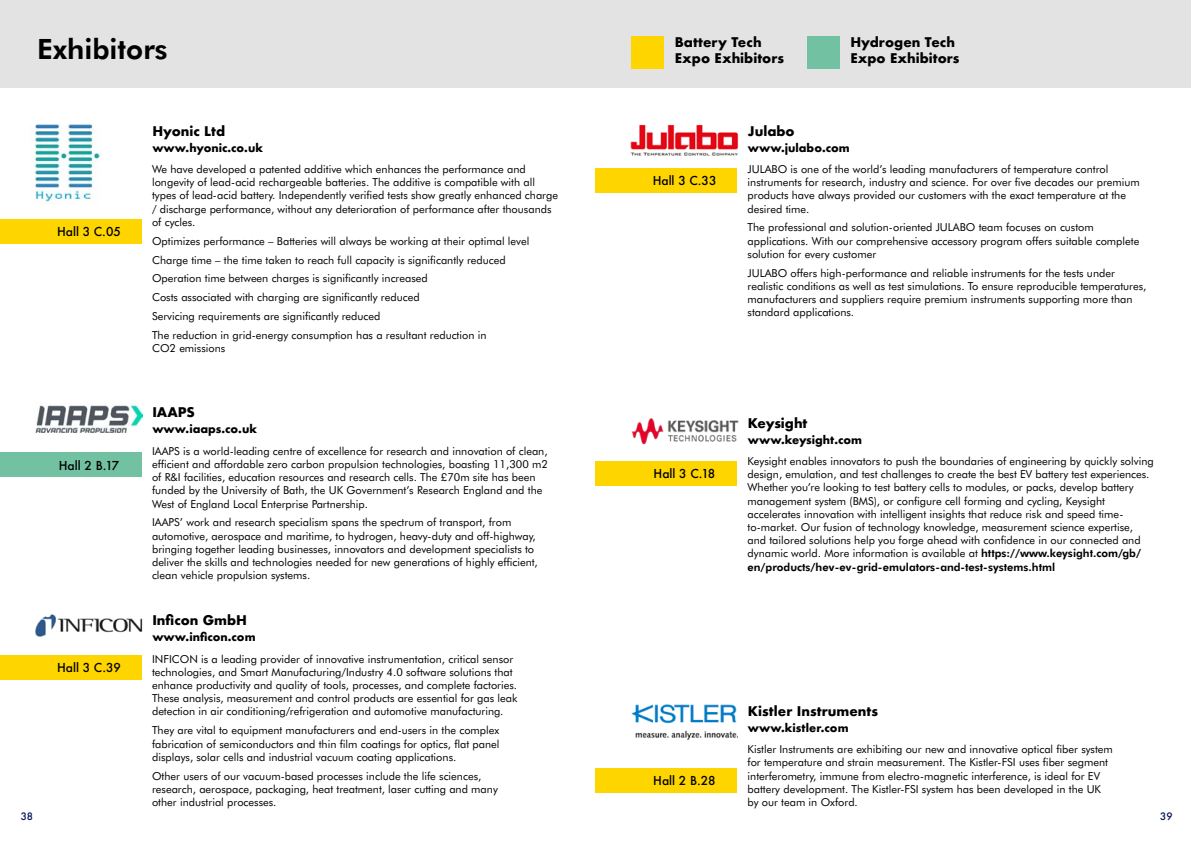
<style>
.page{position:relative;width:1191px;height:842px;background:#fff}
.page>*{position:absolute;margin:0;border:0;box-sizing:border-box;transform-origin:0 0}
.t1{font:700 28px "Futura BT";color:#000}
.t2{font:700 13px/16px "Futura";color:#000}
.t3{font:500 12px "Futura";color:#000}
.t4{font:11px/13.2px "Futura BT";color:#000}
.t5{font:700 11px "Futura";color:#000}
.t6{font:500 10px "Futura";color:#031059}
.s1{font-weight:700}
</style>
<div class="page">
<div style="left:0;top:0;width:1191px;height:88px;background:#e3e3e3"></div>
<div style="left:0;top:452px;width:142px;height:25px;background:#72c1a3"></div>
<img style="left:35px;top:404px;width:107px;height:28px">
<div style="left:0;top:655px;width:142px;height:25px;background:#ffd500"></div>
<img style="left:35px;top:614px;width:108px;height:23px">
<div style="left:595px;top:168px;width:142px;height:25px;background:#ffd500"></div>
<img style="left:630px;top:124px;width:108px;height:32px">
<div style="left:595px;top:461px;width:142px;height:25px;background:#ffd500"></div>
<img style="left:631px;top:418px;width:107px;height:27px">
<div style="left:0;top:219px;width:142px;height:25px;background:#ffd500"></div>
<img style="left:34px;top:125px;width:66px;height:78px">
<div style="left:595px;top:768px;width:142px;height:24px;background:#ffd500"></div>
<img style="left:631px;top:704px;width:107px;height:37px">
<div style="left:631px;top:36px;width:32px;height:32px;background:#ffd500"></div>
<div style="left:807px;top:36px;width:32px;height:32px;background:#72c1a3"></div>
<h1 class="t1" style="left:37px;top:30px;width:132px">Exhibitors</h1>
<p class="t3" style="left:57px;top:223px;width:65px">Hall 3 C.05</p>
<p class="t3" style="left:59px;top:457px;width:62px">Hall 2 B.17</p>
<p class="t3" style="left:57px;top:660px;width:65px">Hall 3 C.39</p>
<p class="t2" style="left:152px;top:123px;width:74px">Hyonic Ltd</p>
<p class="t5" style="left:152px;top:139px;width:112px">www.hyonic.co.uk</p>
<p class="t4" style="left:152px;top:162px;width:407px">We have developed a patented additive which enhances the performance and longevity of lead-acid rechargeable batteries. The additive is compatible with all types of lead-acid battery. Independently verified tests show greatly enhanced charge / discharge performance, without any deterioration of performance after thousands of cycles.</p>
<p class="t4" style="left:152px;top:231px;width:379px;line-height:18.9px">Optimizes performance – Batteries will always be working at their optimal level Charge time – the time taken to reach full capacity is significantly reduced Operation time between charges is significantly increased<br>Costs associated with charging are significantly reduced<br>Servicing requirements are significantly reduced<br>The reduction in grid-energy consumption has a resultant reduction in</p>
<p class="t4" style="left:152px;top:342px;width:75px">CO2 emissions</p>
<p class="t2" style="left:152px;top:404px;width:44px">IAAPS</p>
<p class="t5" style="left:152px;top:421px;width:106px">www.iaaps.co.uk</p>
<p class="t4" style="left:152px;top:444px;width:397px">IAAPS is a world-leading centre of excellence for research and innovation of clean, efficient and affordable zero carbon propulsion technologies, boasting 11,300 m2 of R&amp;I facilities, education resources and research cells. The £70m site has been funded by the University of Bath, the UK Government’s Research England and the West of England Local Enterprise Partnership.</p>
<p class="t4" style="left:152px;top:516px;width:387px">IAAPS’ work and research specialism spans the spectrum of transport, from automotive, aerospace and maritime, to hydrogen, heavy-duty and off-highway, bringing together leading businesses, innovators and development specialists to deliver the skills and technologies needed for new generations of highly efficient, clean vehicle propulsion systems.</p>
<p class="t2" style="left:152px;top:612px;width:96px">Inficon GmbH</p>
<p class="t5" style="left:152px;top:629px;width:105px">www.inficon.com</p>
<p class="t4" style="left:152px;top:652px;width:367px">INFICON is a leading provider of innovative instrumentation, critical sensor technologies, and Smart Manufacturing/Industry 4.0 software solutions that enhance productivity and quality of tools, processes, and complete factories.<br>These analysis, measurement and control products are essential for gas leak detection in air conditioning/refrigeration and automotive manufacturing.</p>
<p class="t4" style="left:152px;top:724px;width:349px;text-align:justify">They are vital to equipment manufacturers and end-users in the complex fabrication of semiconductors and thin film coatings for optics, flat panel displays, solar cells and industrial vacuum coating applications.</p>
<p class="t4" style="left:152px;top:769px;width:347px">Other users of our vacuum-based processes include the life sciences, research, aerospace, packaging, heat treatment, laser cutting and many other industrial processes.</p>
<p class="t2" style="left:675px;top:34px;width:111px">Battery Tech<br>Expo Exhibitors</p>
<p class="t2" style="left:850px;top:34px;width:111px">Hydrogen Tech<br>Expo Exhibitors</p>
<p class="t3" style="left:652px;top:172px;width:65px">Hall 3 C.33</p>
<p class="t2" style="left:748px;top:123px;width:48px">Julabo</p>
<p class="t5" style="left:748px;top:139px;width:103px">www.julabo.com</p>
<p class="t4" style="left:747px;top:162px;width:394px">JULABO is one of the world’s leading manufacturers of temperature control instruments for research, industry and science. For over five decades our premium products have always provided our customers with the exact temperature at the desired time.</p>
<p class="t4" style="left:747px;top:221px;width:393px">The professional and solution-oriented JULABO team focuses on custom applications. With our comprehensive accessory program offers suitable complete solution for every customer</p>
<p class="t4" style="left:747px;top:266px;width:400px">JULABO offers high-performance and reliable instruments for the tests under realistic conditions as well as test simulations. To ensure reproducible temperatures, manufacturers and suppliers require premium instruments supporting more than standard applications.</p>
<p class="t3" style="left:653px;top:466px;width:63px">Hall 3 C.18</p>
<p class="t2" style="left:748px;top:415px;width:61px">Keysight</p>
<p class="t5" style="left:748px;top:431px;width:116px">www.keysight.com</p>
<p class="t4" style="left:747px;top:454px;width:408px">Keysight enables innovators to push the boundaries of engineering by quickly solving design, emulation, and test challenges to create the best EV battery test experiences.<br>Whether you’re looking to test battery cells to modules, or packs, develop battery management system (BMS), or configure cell forming and cycling, Keysight accelerates innovation with intelligent insights that reduce risk and speed time&shy;to-market. Our fusion of technology knowledge, measurement science expertise, and tailored solutions help you forge ahead with confidence in our connected and dynamic world. More information is available at <span class="s1">https://www.keysight.com/gb/ en/products/hev-ev-grid-emulators-and-test-systems.html</span></p>
<p class="t3" style="left:653px;top:772px;width:64px">Hall 2 B.28</p>
<p class="t2" style="left:748px;top:703px;width:132px">Kistler Instruments</p>
<p class="t5" style="left:748px;top:719px;width:102px">www.kistler.com</p>
<p class="t4" style="left:747px;top:742px;width:367px">Kistler Instruments are exhibiting our new and innovative optical fiber system for temperature and strain measurement. The Kistler-FSI uses fiber segment interferometry, immune from electro-magnetic interference, is ideal for EV battery development. The Kistler-FSI system has been developed in the UK by our team in Oxford.</p>
<p class="t6" style="left:21px;top:809px;width:14px">38</p>
<p class="t6" style="left:1160px;top:809px;width:14px">39</p>
</div>
